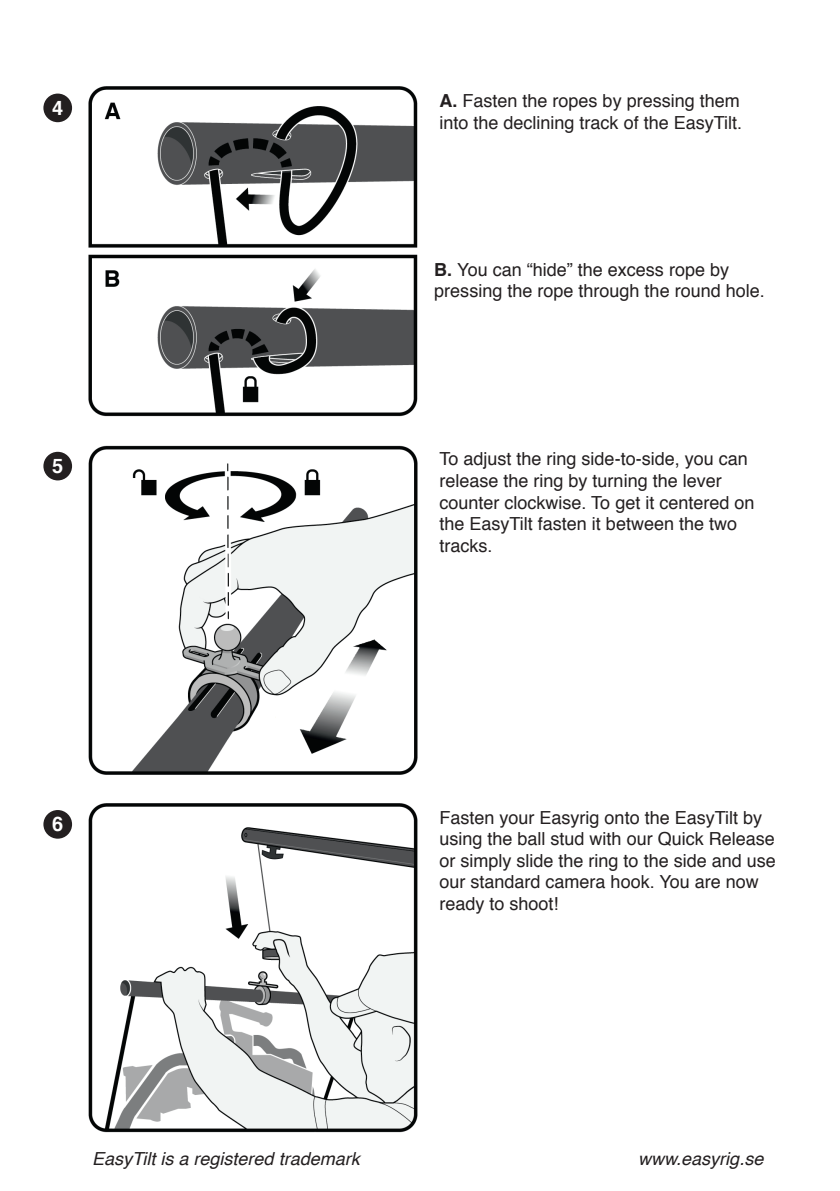
<style>
.page{position:relative;width:840px;height:1191px;background:#fff}
.page>*{position:absolute;margin:0;border:0;box-sizing:border-box;transform-origin:0 0}
.t1{font:700 20px "Helvetica";color:#fff}
.t2{font:18px/21.6px "Helvetica";color:#231f20}
.t3{font:italic 18px "Helvetica";color:#231f20}
.s1{font-weight:700}
</style>
<div class="page">
<div style="left:43px;top:94px;width:29px;height:28px;background:#231f20;border-radius:50%"></div>
<div style="left:43px;top:452px;width:29px;height:28px;background:#231f20;border-radius:50%"></div>
<div style="left:43px;top:810px;width:29px;height:28px;background:#231f20;border-radius:50%"></div>
<img style="left:88px;top:86px;width:330px;height:331px">
<img style="left:88px;top:445px;width:330px;height:330px">
<img style="left:88px;top:803px;width:330px;height:330px">
<p class="t1" style="left:52px;top:91px;width:13px">4</p>
<p class="t1" style="left:52px;top:449px;width:13px">5</p>
<p class="t2" style="left:439px;top:90px;width:304px"><span class="s1">A.</span> Fasten the ropes by pressing them into the declining track of the EasyTilt.</p>
<p class="t2" style="left:434px;top:259px;width:332px"><span class="s1">B.</span> You can “hide” the excess rope by pressing the rope through the round hole.</p>
<p class="t2" style="left:439px;top:449px;width:316px">To adjust the ring side-to-side, you can release the ring by turning the lever counter clockwise. To get it centered on the EasyTilt fasten it between the two tracks.</p>
<p class="t1" style="left:52px;top:808px;width:13px">6</p>
<p class="t2" style="left:439px;top:807px;width:338px">Fasten your Easyrig onto the EasyTilt by using the ball stud with our Quick Release or simply slide the ring to the side and use our standard camera hook. You are now ready to shoot!</p>
<p class="t3" style="left:92px;top:1144px;width:269px">EasyTilt is a registered trademark</p>
<p class="t3" style="left:637px;top:1144px;width:127px">www.easyrig.se</p>
</div>
